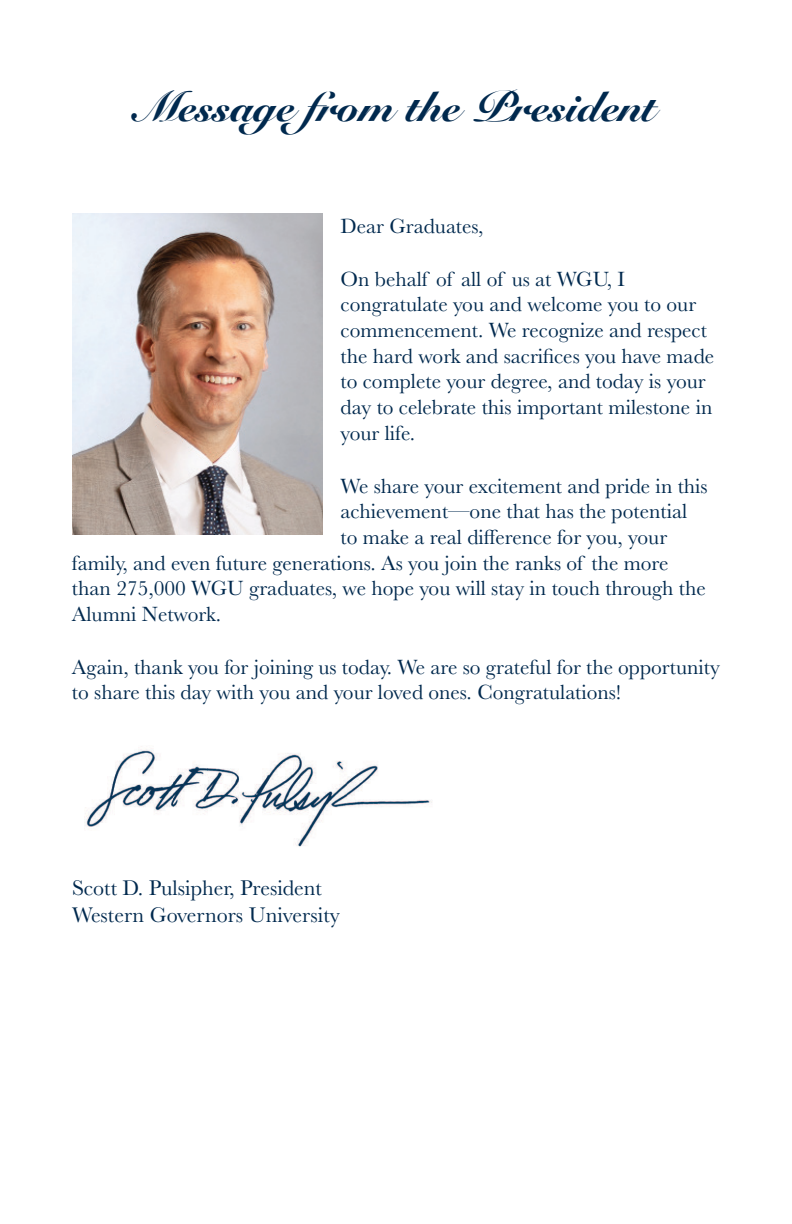
<style>
.page{position:relative;width:792px;height:1224px;background:#fff}
.page>*{position:absolute;margin:0;border:0;box-sizing:border-box;transform-origin:0 0}
.t1{font:900 42px "Snell Roundhand";color:#00294e}
.t2{font:22px/26.4px "Baskerville";color:#00294e}
.t3{font:21.4px/25.6px "Baskerville";color:#00294e}
</style>
<div class="page">
<img style="left:72px;top:214px;width:251px;height:320px">
<img style="left:85px;top:746px;width:347px;height:101px">
<h1 class="t1" style="left:136px;top:82px;width:521px">Message from the President</h1>
<p class="t3" style="left:341px;top:214px;width:144px">Dear Graduates,</p>
<p class="t3" style="left:341px;top:266px;width:375px">On behalf of all of us at WGU, I congratulate you and welcome you to our commencement. We recognize and respect the hard work and sacrifices you have made to complete your degree, and today is your day to celebrate this important milestone in your life.</p>
<p class="t3" style="left:341px;top:473px;width:369px">We share your excitement and pride in this</p>
<p class="t3" style="left:341px;top:499px;width:348px">achievement—one that has the potential</p>
<p class="t3" style="left:341px;top:524px;width:328px">to make a real difference for you, your</p>
<p class="t3" style="left:72px;top:550px;width:598px">family, and even future generations. As you join the ranks of the more</p>
<p class="t3" style="left:72px;top:576px;width:635px">than 275,000 WGU graduates, we hope you will stay in touch through the</p>
<p class="t3" style="left:72px;top:602px;width:151px">Alumni Network.</p>
<p class="t3" style="left:72px;top:654px;width:649px">Again, thank you for joining us today. We are so grateful for the opportunity to share this day with you and your loved ones. Congratulations!</p>
<p class="t2" style="left:72px;top:875px;width:269px">Scott D. Pulsipher, President<br>Western Governors University</p>
</div>
